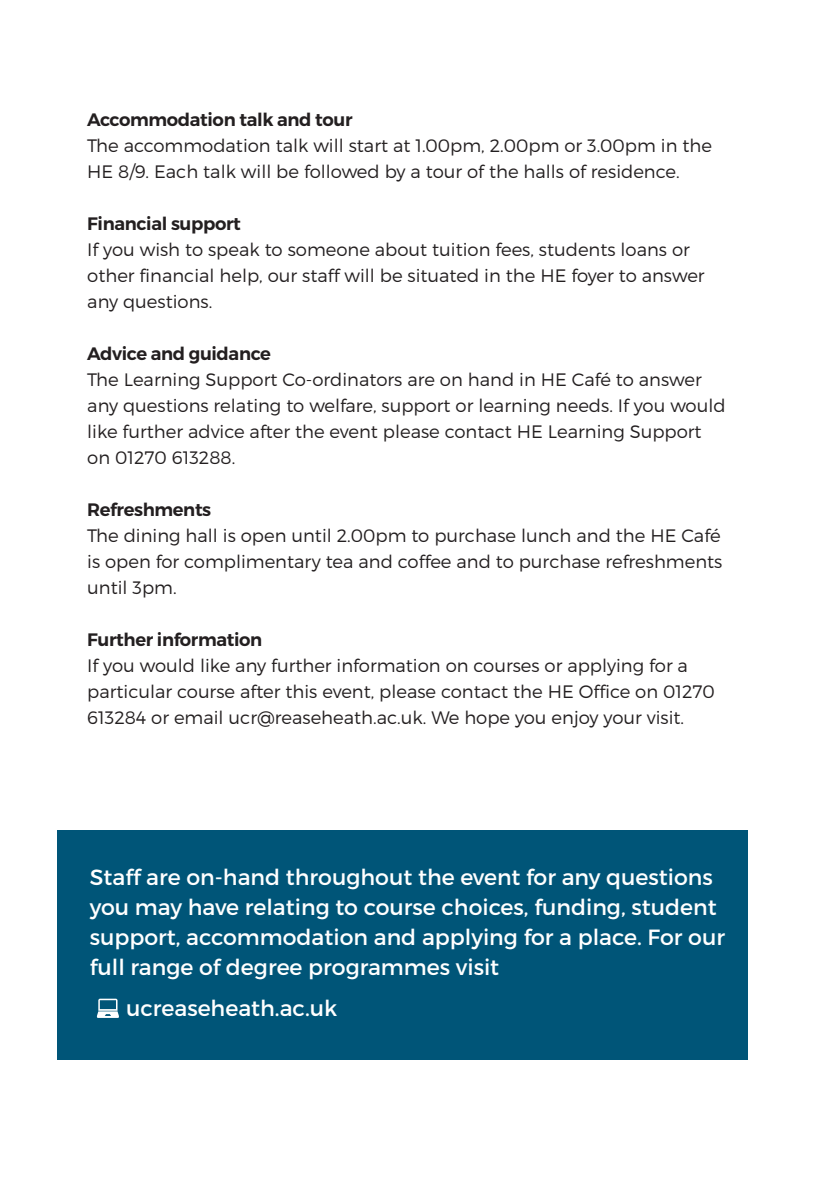
<style>
.page{position:relative;width:840px;height:1191px;background:#fff}
.page>*{position:absolute;margin:0;border:0;box-sizing:border-box;transform-origin:0 0}
.t1{font:22px/30px "Montserrat";color:#fff}
.t2{font:300 18px/26px "Montserrat";color:#231f20}
.t3{font:600 18px "Montserrat";letter-spacing:-.02em;color:#231f20}
</style>
<div class="page">
<div style="left:58px;top:831px;width:689px;height:229px;background:#005578"></div>
<svg style="left:97px;top:998px;width:22px;height:20px"></svg>
<p class="t3" style="left:87px;top:108px;width:266px">Accommodation talk and tour</p>
<p class="t2" style="left:87px;top:132px;width:626px">The accommodation talk will start at 1.00pm, 2.00pm or 3.00pm in the<br>HE 8/9. Each talk will be followed by a tour of the halls of residence.</p>
<p class="t3" style="left:87px;top:212px;width:155px">Financial support</p>
<p class="t2" style="left:87px;top:236px;width:618px">If you wish to speak to someone about tuition fees, students loans or other financial help, our staff will be situated in the HE foyer to answer any questions.</p>
<p class="t3" style="left:87px;top:342px;width:185px">Advice and guidance</p>
<p class="t2" style="left:87px;top:366px;width:639px">The Learning Support Co-ordinators are on hand in HE Café to answer any questions relating to welfare, support or learning needs. If you would like further advice after the event please contact HE Learning Support on 01270 613288.</p>
<p class="t3" style="left:87px;top:498px;width:125px">Refreshments</p>
<p class="t2" style="left:87px;top:522px;width:636px;text-align:justify">The dining hall is open until 2.00pm to purchase lunch and the HE Café is open for complimentary tea and coffee and to purchase refreshments until 3pm.</p>
<p class="t3" style="left:87px;top:628px;width:176px">Further information</p>
<p class="t2" style="left:87px;top:652px;width:628px">If you would like any further information on courses or applying for a particular course after this event, please contact the HE Office on 01270<br>613284 or email ucr@reaseheath.ac.uk. We hope you enjoy your visit.</p>
<p class="t1" style="left:90px;top:862px;width:636px">Staff are on-hand throughout the event for any questions you may have relating to course choices, funding, student support, accommodation and applying for a place. For our full range of degree programmes visit</p>
<p class="t1" style="left:126px;top:993px;width:213px">ucreaseheath.ac.uk</p>
</div>
